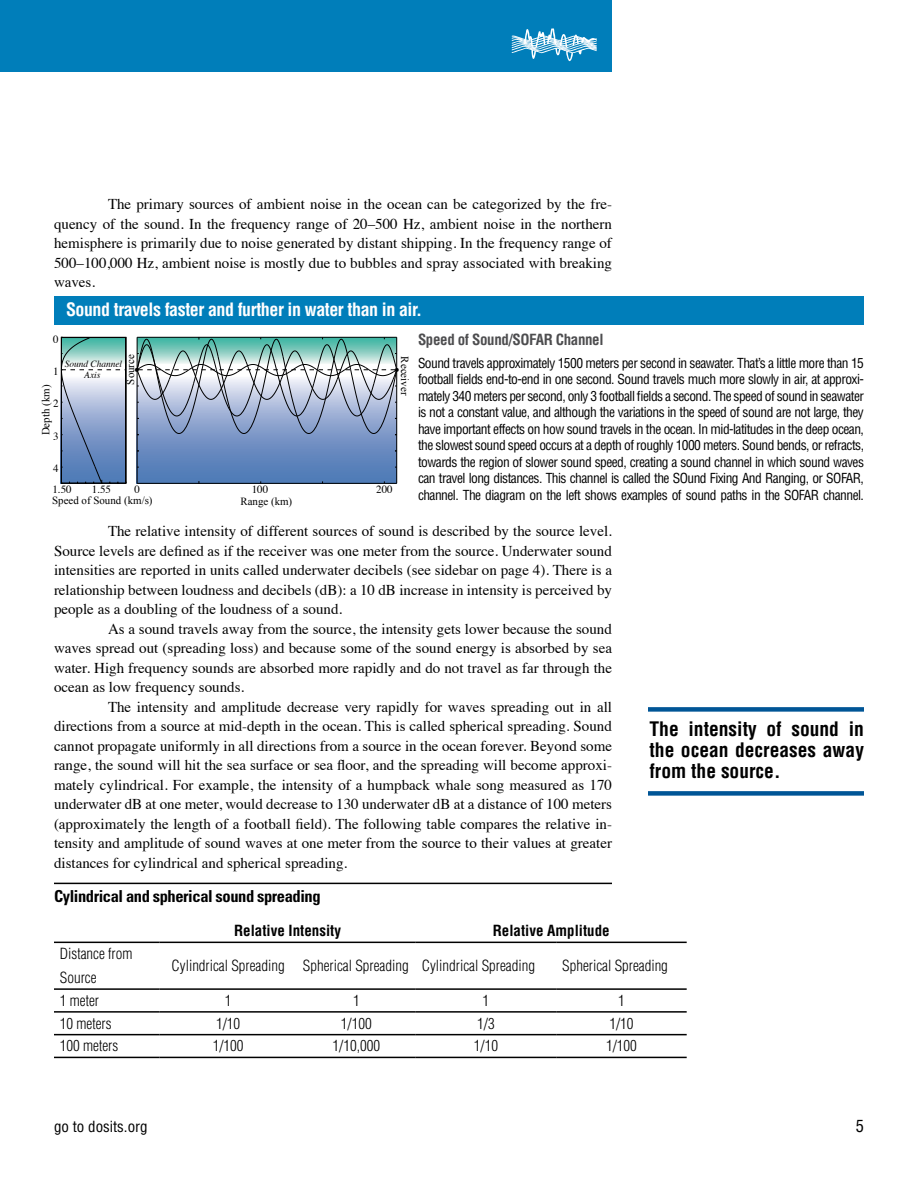
<style>
.page{position:relative;width:918px;height:1188px;background:#fff}
.page>*{position:absolute;margin:0;border:0;box-sizing:border-box;transform-origin:0 0}
.t1{font:700 condensed 19.5px/21px "Helvetica LT Pro";color:#000;text-align:justify}
.t2{font:700 condensed 18px "Helvetica LT Pro";letter-spacing:-.025em;color:#fff}
.t3{font:700 condensed 16.5px "Univers LT Pro";letter-spacing:-.025em;color:#000}
.t4{font:condensed 16.5px "Helvetica LT Pro";color:#000}
.t5{font:15.6px "Times New Roman";color:#000}
.t6{font:15px/19.5px "Times";color:#000;text-align:justify}
.t7{font:300 condensed 15px/24px "Helvetica LT Pro";color:#000}
.t8{font:700 condensed 15px "Helvetica LT Pro";color:#000}
.t9{font:700 condensed 15px "Helvetica LT Pro";letter-spacing:-.025em;color:#4d4d4f}
.t10{font:condensed 15px "Helvetica LT Pro";color:#000}
.t11{font:condensed 13.5px/16.5px "Helvetica LT Pro";letter-spacing:-.04em;color:#000;text-align:justify}
.t12{font:10.95px "Times New Roman";color:#000}
.t13{font:10.95px "Times";color:#000}
.t14{font:italic 9.3px "Times";color:#000}
</style>
<div class="page">
<div style="left:0;top:0;width:612px;height:71px;background:#007eba"></div>
<div style="left:648px;top:707px;width:216px;height:5px;background:#005596"></div>
<div style="left:648px;top:791px;width:216px;height:5px;background:#005596"></div>
<img style="left:512px;top:28px;width:85px;height:20px">
<svg style="left:138px;top:435px;width:258px;height:48px;background:#6185bc"></svg>
<hr style="left:396px;top:337px;width:1px;height:146px;background:#000">
<hr style="left:137px;top:483px;width:260px;height:1px;background:#000">
<hr style="left:137px;top:337px;width:1px;height:146px;background:#000">
<svg style="left:136px;top:337px;width:261px;height:98px;background:#9eb6c3"></svg>
<svg style="left:61px;top:337px;width:65px;height:147px;background:#8ea9c3"></svg>
<div style="left:54px;top:297px;width:810px;height:28px;background:#007eba"></div>
<hr style="left:54px;top:988px;width:105px;height:2px;background:#000">
<hr style="left:159px;top:988px;width:138px;height:2px;background:#000">
<hr style="left:297px;top:988px;width:119px;height:2px;background:#000">
<hr style="left:416px;top:988px;width:140px;height:2px;background:#000">
<hr style="left:556px;top:988px;width:131px;height:2px;background:#000">
<hr style="left:54px;top:1011px;width:105px;height:2px;background:#000">
<hr style="left:159px;top:1011px;width:138px;height:2px;background:#000">
<hr style="left:297px;top:1011px;width:119px;height:2px;background:#000">
<hr style="left:416px;top:1011px;width:140px;height:2px;background:#000">
<hr style="left:556px;top:1011px;width:131px;height:2px;background:#000">
<hr style="left:54px;top:1034px;width:105px;height:1px;background:#000">
<hr style="left:159px;top:1034px;width:138px;height:1px;background:#000">
<hr style="left:297px;top:1034px;width:119px;height:1px;background:#000">
<hr style="left:416px;top:1034px;width:140px;height:1px;background:#000">
<hr style="left:556px;top:1034px;width:131px;height:1px;background:#000">
<hr style="left:54px;top:1057px;width:105px;height:1px;background:#000">
<hr style="left:159px;top:1057px;width:138px;height:1px;background:#000">
<hr style="left:297px;top:1057px;width:119px;height:1px;background:#000">
<hr style="left:416px;top:1057px;width:140px;height:1px;background:#000">
<hr style="left:556px;top:1057px;width:131px;height:1px;background:#000">
<hr style="left:54px;top:942px;width:105px;height:1px;background:#000">
<hr style="left:159px;top:942px;width:138px;height:1px;background:#000">
<hr style="left:297px;top:942px;width:119px;height:1px;background:#000">
<hr style="left:416px;top:942px;width:140px;height:1px;background:#000">
<hr style="left:556px;top:942px;width:131px;height:1px;background:#000">
<hr style="left:54px;top:883px;width:558px;height:1px;background:#000">
<p class="t6" style="left:54px;top:193px;width:560px;text-indent:54px">The primary sources of ambient noise in the ocean can be categorized by the fre&shy;quency of the sound. In the frequency range of 20–500 Hz, ambient noise in the northern hemisphere is primarily due to noise generated by distant shipping. In the frequency range of 500–100,000 Hz, ambient noise is mostly due to bubbles and spray associated with breaking waves.</p>
<p class="t2" style="left:66px;top:298px;width:358px">Sound travels faster and further in water than in air.</p>
<p class="t13" style="left:53px;top:329px;width:7px">0</p>
<p class="t13" style="left:53px;top:361px;width:7px">1</p>
<p class="t13" style="left:53px;top:394px;width:7px">2</p>
<p class="t13" style="left:53px;top:426px;width:7px">3</p>
<p class="t13" style="left:53px;top:458px;width:7px">4</p>
<p class="t14" style="left:65px;top:356px;width:59px">Sound Channel</p>
<p class="t12" style="left:124px;top:385px;width:32px;rotate:-90deg">Source</p>
<p class="t12" style="left:411px;top:356px;width:40px;rotate:90deg">Receiver</p>
<p class="t5" style="left:134px;top:361px;width:7px">•</p>
<p class="t5" style="left:394px;top:361px;width:7px">•</p>
<p class="t14" style="left:84px;top:367px;width:18px">Axis</p>
<p class="t12" style="left:40px;top:435px;width:52px;rotate:-90deg">Depth (km)</p>
<p class="t13" style="left:53px;top:479px;width:21px">1.50</p>
<p class="t13" style="left:92px;top:479px;width:21px">1.55</p>
<p class="t13" style="left:134px;top:479px;width:7px">0</p>
<p class="t13" style="left:252px;top:479px;width:18px">100</p>
<p class="t13" style="left:376px;top:479px;width:18px">200</p>
<p class="t12" style="left:240px;top:495px;width:53px">Range (km)</p>
<p class="t12" style="left:52px;top:494px;width:102px">Speed of Sound (km/s)</p>
<p class="t9" style="left:418px;top:330px;width:187px">Speed of Sound/SOFAR Channel</p>
<p class="t11" style="left:418px;top:354px;width:448px">Sound travels approximately 1500 meters per second in seawater. That’s a little more than 15 football fields end-to-end in one second. Sound travels much more slowly in air, at approxi&shy;mately 340 meters per second, only 3 football fields a second. The speed of sound in seawater is not a constant value, and although the variations in the speed of sound are not large, they have important effects on how sound travels in the ocean. In mid-latitudes in the deep ocean, the slowest sound speed occurs at a depth of roughly 1000 meters. Sound bends, or refracts, towards the region of slower sound speed, creating a sound channel in which sound waves can travel long distances. This channel is called the SOund Fixing And Ranging, or SOFAR, channel. The diagram on the left shows examples of sound paths in the SOFAR channel.</p>
<p class="t6" style="left:54px;top:520px;width:560px;text-indent:54px">The relative intensity of different sources of sound is described by the source level.<br>Source levels are defined as if the receiver was one meter from the source. Underwater sound intensities are reported in units called underwater decibels (see sidebar on page 4). There is a relationship between loudness and decibels (dB): a 10 dB increase in intensity is perceived by people as a doubling of the loudness of a sound.</p>
<p class="t6" style="left:54px;top:618px;width:560px;text-indent:54px">As a sound travels away from the source, the intensity gets lower because the sound waves spread out (spreading loss) and because some of the sound energy is absorbed by sea water. High frequency sounds are absorbed more rapidly and do not travel as far through the ocean as low frequency sounds.</p>
<p class="t6" style="left:54px;top:696px;width:560px;text-indent:54px">The intensity and amplitude decrease very rapidly for waves spreading out in all directions from a source at mid-depth in the ocean. This is called spherical spreading. Sound cannot propagate uniformly in all directions from a source in the ocean forever. Beyond some range, the sound will hit the sea surface or sea floor, and the spreading will become approxi&shy;mately cylindrical. For example, the intensity of a humpback whale song measured as 170 underwater dB at one meter, would decrease to 130 underwater dB at a distance of 100 meters (approximately the length of a football field). The following table compares the relative in&shy;tensity and amplitude of sound waves at one meter from the source to their values at greater distances for cylindrical and spherical spreading.</p>
<p class="t3" style="left:54px;top:886px;width:268px">Cylindrical and spherical sound spreading</p>
<p class="t8" style="left:234px;top:921px;width:109px">Relative Intensity</p>
<p class="t8" style="left:493px;top:921px;width:119px">Relative Amplitude</p>
<h1 class="t1" style="left:650px;top:718px;width:216px">The intensity of sound in the ocean decreases away from the source.</h1>
<p class="t7" style="left:60px;top:942px;width:74px">Distance from<br>Source</p>
<p class="t7" style="left:172px;top:954px;width:365px">Cylindrical Spreading Spherical Spreading Cylindrical Spreading</p>
<p class="t7" style="left:562px;top:954px;width:107px">Spherical Spreading</p>
<p class="t7" style="left:60px;top:988px;width:41px">1 meter</p>
<p class="t7" style="left:225px;top:988px;width:8px">1</p>
<p class="t7" style="left:353px;top:988px;width:8px">1</p>
<p class="t7" style="left:483px;top:988px;width:8px">1</p>
<p class="t7" style="left:618px;top:988px;width:8px">1</p>
<p class="t7" style="left:60px;top:1011px;width:53px">10 meters</p>
<p class="t7" style="left:216px;top:1011px;width:26px">1/10</p>
<p class="t7" style="left:341px;top:1011px;width:32px">1/100</p>
<p class="t7" style="left:477px;top:1011px;width:19px">1/3</p>
<p class="t7" style="left:609px;top:1011px;width:26px">1/10</p>
<p class="t7" style="left:60px;top:1034px;width:60px">100 meters</p>
<p class="t7" style="left:213px;top:1034px;width:32px">1/100</p>
<p class="t7" style="left:333px;top:1034px;width:49px">1/10,000</p>
<p class="t7" style="left:474px;top:1034px;width:26px">1/10</p>
<p class="t7" style="left:606px;top:1034px;width:32px">1/100</p>
<p class="t10" style="left:54px;top:1117px;width:95px">go to dosits.org</p>
<p class="t4" style="left:856px;top:1115px;width:10px">5</p>
</div>
